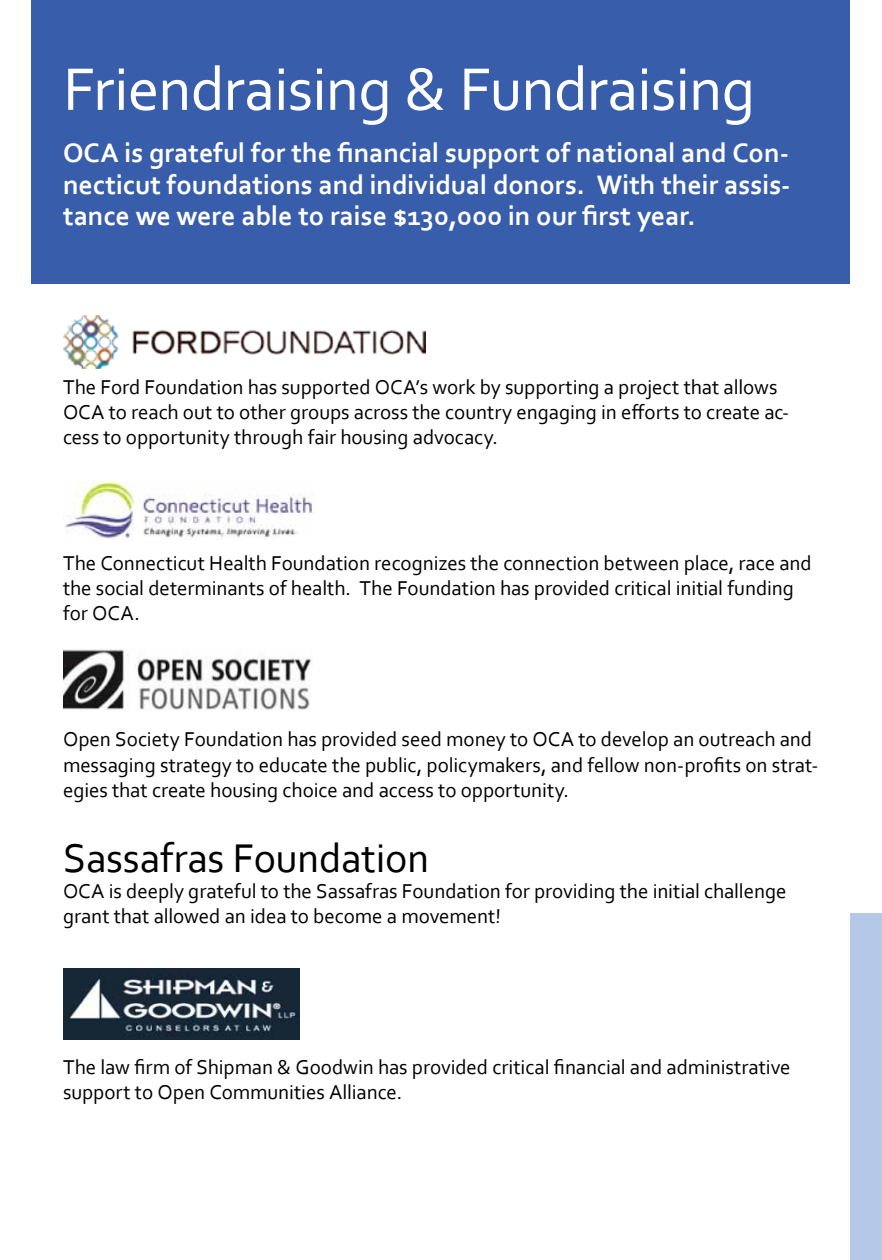
<style>
.page{position:relative;width:882px;height:1260px;background:#fff}
.page>*{position:absolute;margin:0;border:0;box-sizing:border-box;transform-origin:0 0}
.t1{font:63px "Corbel";letter-spacing:-.015em;color:#fff}
.t2{font:42px "Corbel";letter-spacing:-.005em;color:#000}
.t3{font:700 28px/31.5px "Corbel";color:#fff;text-align:justify}
.t4{font:21px/25.2px "Corbel";letter-spacing:-.005em;color:#000}
</style>
<div class="page">
<div style="left:850px;top:914px;width:32px;height:346px;background:#b6c8e7"></div>
<div style="left:32px;top:0;width:818px;height:284px;background:#385daa"></div>
<img style="left:63px;top:315px;width:362px;height:54px">
<img style="left:65px;top:481px;width:250px;height:58px">
<img style="left:63px;top:649px;width:249px;height:61px">
<img style="left:63px;top:968px;width:236px;height:71px">
<h1 class="t1" style="left:63px;top:50px;width:694px">Friendraising &amp; Fundraising</h1>
<h3 class="t3" style="left:63px;top:137px;width:729px">OCA is grateful for the financial support of national and Con&shy;necticut foundations and individual donors. With their assis&shy;tance we were able to raise $130,000 in our first year.</h3>
<p class="t4" style="left:63px;top:374px;width:728px">The Ford Foundation has supported OCA’s work by supporting a project that allows<br>OCA to reach out to other groups across the country engaging in efforts to create ac&shy;cess to opportunity through fair housing advocacy.</p>
<p class="t4" style="left:63px;top:550px;width:750px">The Connecticut Health Foundation recognizes the connection between place, race and the social determinants of health. The Foundation has provided critical initial funding for OCA.</p>
<p class="t4" style="left:63px;top:726px;width:757px">Open Society Foundation has provided seed money to OCA to develop an outreach and messaging strategy to educate the public, policymakers, and fellow non-profits on strat&shy;egies that create housing choice and access to opportunity.</p>
<h2 class="t2" style="left:63px;top:832px;width:368px">Sassafras Foundation</h2>
<p class="t4" style="left:63px;top:878px;width:725px">OCA is deeply grateful to the Sassafras Foundation for providing the initial challenge grant that allowed an idea to become a movement!</p>
<p class="t4" style="left:63px;top:1054px;width:729px">The law firm of Shipman &amp; Goodwin has provided critical financial and administrative support to Open Communities Alliance.</p>
</div>
